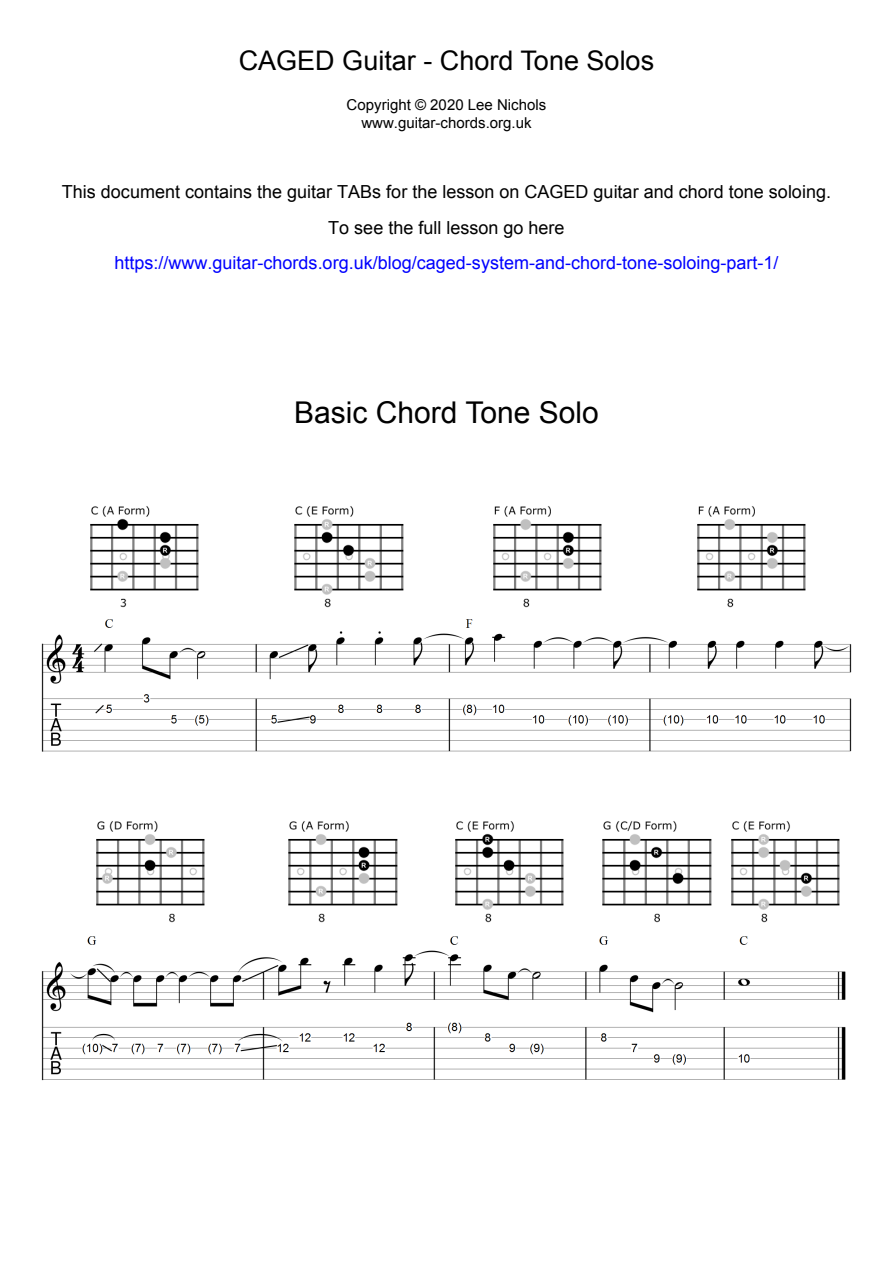
<style>
.page{position:relative;width:893px;height:1263px;background:#fff}
.page>*{position:absolute;margin:0;border:0;box-sizing:border-box;transform-origin:0 0}
.t1{font:30px "Arial";color:#000}
.t2{font:27px "Arial";color:#000}
.t3{font:18px/35.7px "Arial";color:#000;text-align:center}
.t4{font:18px "Arial";color:#00f}
.t5{font:15px/17.2px "Arial";color:#000;text-align:center}
</style>
<div class="page">
<img style="left:41px;top:619px;width:811px;height:133px">
<img style="left:294px;top:506px;width:110px;height:102px">
<img style="left:697px;top:506px;width:109px;height:102px">
<img style="left:493px;top:506px;width:109px;height:102px">
<img style="left:90px;top:506px;width:109px;height:102px">
<img style="left:41px;top:936px;width:805px;height:145px">
<img style="left:96px;top:821px;width:109px;height:102px">
<img style="left:288px;top:821px;width:110px;height:102px">
<img style="left:455px;top:821px;width:109px;height:102px">
<img style="left:602px;top:821px;width:238px;height:102px">
<h2 class="t2" style="left:239px;top:50px;width:417px">CAGED Guitar - Chord Tone Solos</h2>
<p class="t5" style="left:347px;top:98px;width:201px">Copyright © 2020 Lee Nichols www.guitar-chords.org.uk</p>
<p class="t3" style="left:62px;top:176px;width:771px">This document contains the guitar TABs for the lesson on CAGED guitar and chord tone soloing.<br>To see the full lesson go here</p>
<p class="t4" style="left:114px;top:256px;width:666px">https://www.guitar-chords.org.uk/blog/caged-system-and-chord-tone-soloing-part-1/</p>
<h1 class="t1" style="left:294px;top:401px;width:306px">Basic Chord Tone Solo</h1>
</div>
